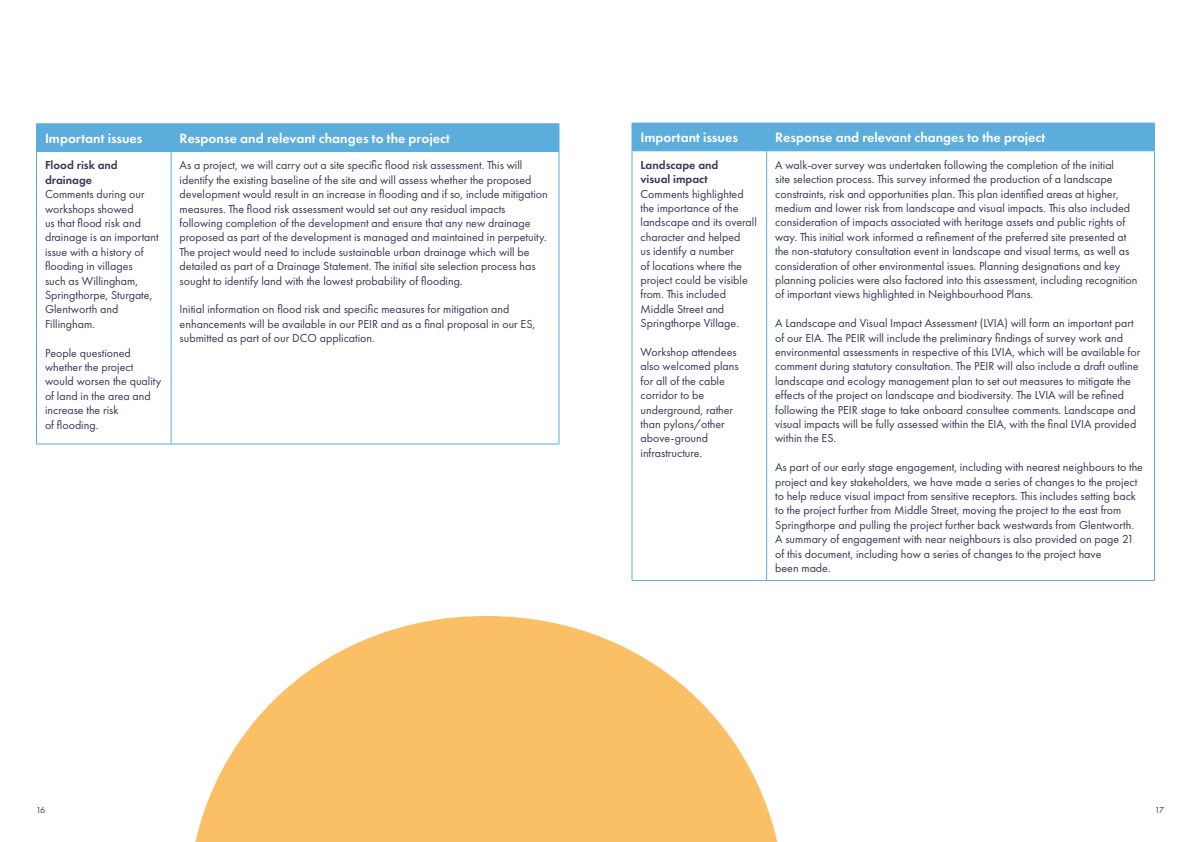
<style>
.page{position:relative;width:1191px;height:842px;background:#fff}
.page>*{position:absolute;margin:0;border:0;box-sizing:border-box;transform-origin:0 0}
.t1{font:600 14px "Futura PT";color:#fff}
.body_copy{font:12px/14.4px "Futura PT";color:#373856}
.body_copy-2{font:600 12px/14.4px "Futura PT";color:#373856}
.t2{font:9px "Futura PT";color:#373856}
</style>
<div class="page">
<hr style="left:36px;top:123px;width:135px;height:1px;background:#5caddc">
<hr style="left:171px;top:123px;width:388px;height:1px;background:#5caddc">
<div style="left:36px;top:124px;width:523px;height:27px;background:#5caddc"></div>
<hr style="left:36px;top:151px;width:135px;height:1px;background:#5caddc">
<hr style="left:171px;top:151px;width:388px;height:1px;background:#5caddc">
<hr style="left:36px;top:152px;width:1px;height:292px;background:#5caddc">
<hr style="left:171px;top:152px;width:1px;height:292px;background:#5caddc">
<hr style="left:559px;top:152px;width:1px;height:292px;background:#5caddc">
<hr style="left:36px;top:444px;width:135px;height:1px;background:#5caddc">
<hr style="left:171px;top:444px;width:388px;height:1px;background:#5caddc">
<div style="left:631px;top:123px;width:524px;height:27px;background:#5caddc"></div>
<hr style="left:631px;top:150px;width:135px;height:1px;background:#5caddc">
<hr style="left:766px;top:150px;width:389px;height:1px;background:#5caddc">
<hr style="left:632px;top:151px;width:1px;height:429px;background:#5caddc">
<hr style="left:766px;top:151px;width:1px;height:429px;background:#5caddc">
<hr style="left:1154px;top:151px;width:1px;height:429px;background:#5caddc">
<hr style="left:632px;top:580px;width:134px;height:1px;background:#5caddc">
<hr style="left:766px;top:580px;width:388px;height:1px;background:#5caddc">
<svg style="left:195px;top:616px;width:583px;height:226px;fill:#fbbf65"></svg>
<p class="t1" style="left:45px;top:130px;width:99px">Important issues</p>
<p class="t1" style="left:180px;top:130px;width:272px">Response and relevant changes to the project</p>
<p class="body_copy-2" style="left:45px;top:158px;width:74px">Flood risk and drainage</p>
<p class="body_copy" style="left:45px;top:187px;width:115px">Comments during our workshops showed<br>us that flood risk and drainage is an important issue with a history of flooding in villages<br>such as Willingham,<br>Springthorpe, Sturgate,<br>Glentworth and<br>Fillingham.</p>
<p class="body_copy" style="left:45px;top:345px;width:118px">People questioned whether the project would worsen the quality of land in the area and increase the risk<br>of flooding.</p>
<p class="body_copy" style="left:180px;top:158px;width:370px">As a project, we will carry out a site specific flood risk assessment. This will identify the existing baseline of the site and will assess whether the proposed development would result in an increase in flooding and if so, include mitigation measures. The flood risk assessment would set out any residual impacts following completion of the development and ensure that any new drainage proposed as part of the development is managed and maintained in perpetuity.<br>The project would need to include sustainable urban drainage which will be detailed as part of a Drainage Statement. The initial site selection process has sought to identify land with the lowest probability of flooding.</p>
<p class="body_copy" style="left:180px;top:302px;width:357px">Initial information on flood risk and specific measures for mitigation and enhancements will be available in our PEIR and as a final proposal in our ES, submitted as part of our DCO application.</p>
<p class="t1" style="left:640px;top:129px;width:99px">Important issues</p>
<p class="t1" style="left:775px;top:129px;width:272px">Response and relevant changes to the project</p>
<p class="body_copy-2" style="left:640px;top:157px;width:79px">Landscape and visual impact</p>
<p class="body_copy" style="left:640px;top:186px;width:118px">Comments highlighted the importance of the landscape and its overall character and helped<br>us identify a number<br>of locations where the project could be visible from. This included<br>Middle Street and<br>Springthorpe Village.</p>
<p class="body_copy" style="left:640px;top:345px;width:100px">Workshop attendees also welcomed plans for all of the cable corridor to be underground, rather than pylons/other above-ground infrastructure.</p>
<p class="body_copy" style="left:775px;top:157px;width:364px">A walk-over survey was undertaken following the completion of the initial<br>site selection process. This survey informed the production of a landscape constraints, risk and opportunities plan. This plan identified areas at higher, medium and lower risk from landscape and visual impacts. This also included consideration of impacts associated with heritage assets and public rights of way. This initial work informed a refinement of the preferred site presented at the non-statutory consultation event in landscape and visual terms, as well as consideration of other environmental issues. Planning designations and key planning policies were also factored into this assessment, including recognition of important views highlighted in Neighbourhood Plans.</p>
<p class="body_copy" style="left:775px;top:316px;width:367px">A Landscape and Visual Impact Assessment (LVIA) will form an important part of our EIA. The PEIR will include the preliminary findings of survey work and environmental assessments in respective of this LVIA, which will be available for comment during statutory consultation. The PEIR will also include a draft outline landscape and ecology management plan to set out measures to mitigate the effects of the project on landscape and biodiversity. The LVIA will be refined following the PEIR stage to take onboard consultee comments. Landscape and visual impacts will be fully assessed within the EIA, with the final LVIA provided within the ES.</p>
<p class="body_copy" style="left:775px;top:460px;width:369px">As part of our early stage engagement, including with nearest neighbours to the project and key stakeholders, we have made a series of changes to the project to help reduce visual impact from sensitive receptors. This includes setting back to the project further from Middle Street, moving the project to the east from Springthorpe and pulling the project further back westwards from Glentworth.<br>A summary of engagement with near neighbours is also provided on page 21 of this document, including how a series of changes to the project have<br>been made.</p>
<p class="t2" style="left:36px;top:804px;width:11px">16</p>
<p class="t2" style="left:1155px;top:804px;width:11px">17</p>
</div>
